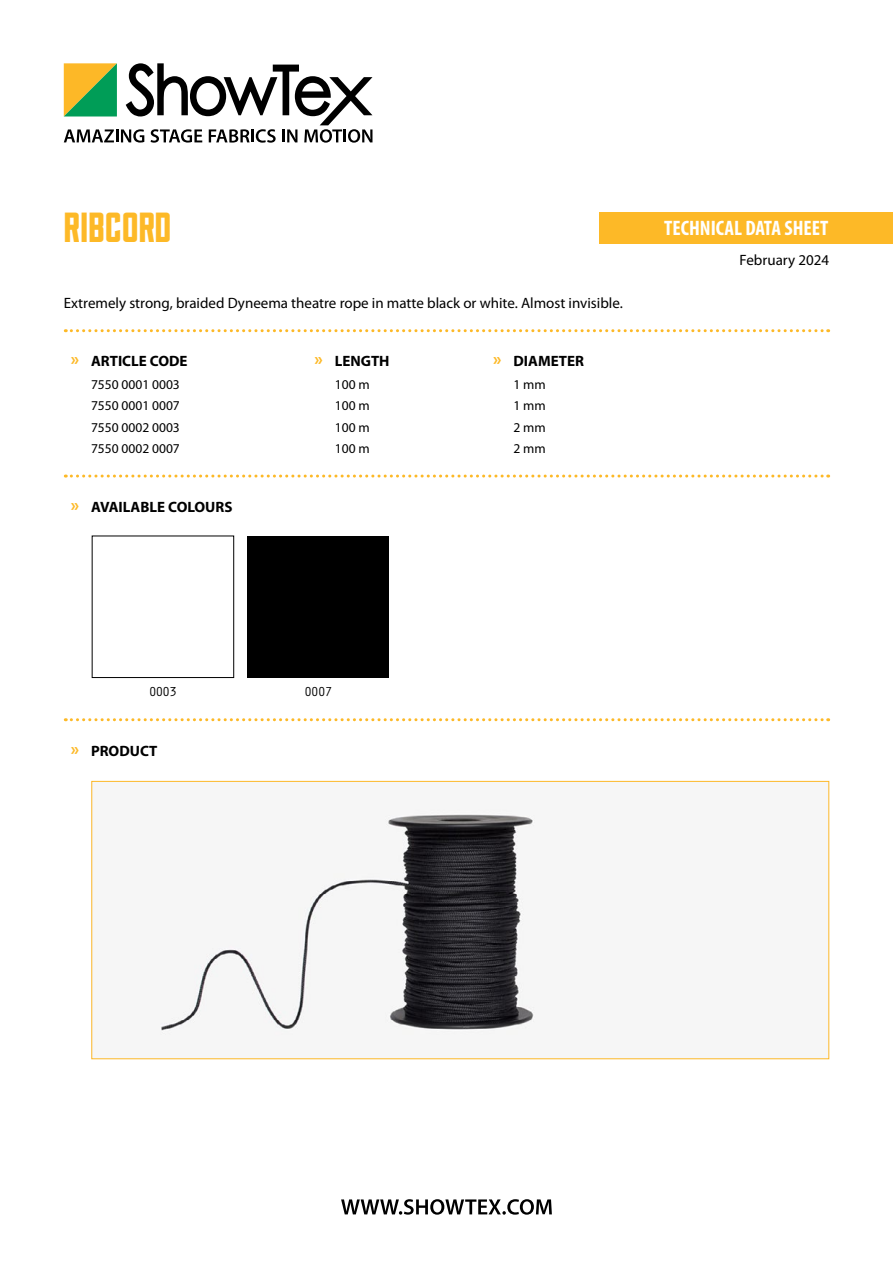
<style>
.page{position:relative;width:893px;height:1263px;background:#fff}
.page>*{position:absolute;margin:0;border:0;box-sizing:border-box;transform-origin:0 0}
.t1{font:42px "Sullivan Show Tex";letter-spacing:.01em;color:#fdb927}
.t2{font:700 condensed 21px "Myriad Pro";color:#fff}
.t3{font:15px "Myriad Pro";color:#000}
.t4{font:700 15px "Myriad Pro";color:#000}
.t5{font:13.5px "Myriad Pro";color:#000}
.t6{font:13.5px "Orator Std";letter-spacing:-.1em;color:#000}
.s1{font-size:18px;color:#fdb927}
</style>
<div class="page">
<svg style="left:64px;top:63px;width:308px;height:80px"></svg>
<svg style="left:341px;top:1199px;width:211px;height:16px"></svg>
<div style="left:600px;top:212px;width:293px;height:31px;background:#fdb927"></div>
<svg style="left:65px;top:329px;width:764px;height:3px"></svg>
<svg style="left:65px;top:474px;width:764px;height:3px"></svg>
<svg style="left:65px;top:718px;width:764px;height:3px"></svg>
<img style="left:160px;top:810px;width:375px;height:225px">
<div style="left:92px;top:536px;width:142px;height:142px;border:1px solid #000"></div>
<div style="left:248px;top:536px;width:141px;height:141px;background:#000"></div>
<h1 class="t1" style="left:64px;top:205px;width:109px">RIBCORD</h1>
<p class="t3" style="left:64px;top:293px;width:561px">Extremely strong, braided Dyneema theatre rope in matte black or white. Almost invisible.</p>
<p class="t4" style="left:71px;top:351px;width:118px"><span class="s1">»</span> ARTICLE CODE</p>
<p class="t4" style="left:314px;top:351px;width:77px"><span class="s1">»</span> LENGTH</p>
<p class="t4" style="left:493px;top:351px;width:92px"><span class="s1">»</span> DIAMETER</p>
<p class="t5" style="left:91px;top:376px;width:90px">7550 0001 0003</p>
<p class="t5" style="left:335px;top:376px;width:36px">100 m</p>
<p class="t5" style="left:513px;top:376px;width:34px">1 mm</p>
<p class="t5" style="left:91px;top:397px;width:90px">7550 0001 0007</p>
<p class="t5" style="left:335px;top:397px;width:36px">100 m</p>
<p class="t5" style="left:513px;top:397px;width:34px">1 mm</p>
<p class="t5" style="left:91px;top:419px;width:90px">7550 0002 0003</p>
<p class="t5" style="left:335px;top:419px;width:36px">100 m</p>
<p class="t5" style="left:513px;top:419px;width:34px">2 mm</p>
<p class="t5" style="left:91px;top:440px;width:90px">7550 0002 0007</p>
<p class="t5" style="left:335px;top:440px;width:36px">100 m</p>
<p class="t5" style="left:513px;top:440px;width:34px">2 mm</p>
<p class="t4" style="left:71px;top:497px;width:163px"><span class="s1">»</span> AVAILABLE COLOURS</p>
<h2 class="t2" style="left:664px;top:215px;width:166px">TECHNICAL DATA SHEET</h2>
<p class="t3" style="left:740px;top:251px;width:91px">February 2024</p>
<p class="t6" style="left:149px;top:682px;width:30px">0003</p>
<p class="t6" style="left:304px;top:682px;width:30px">0007</p>
<p class="t4" style="left:71px;top:741px;width:88px"><span class="s1">»</span> PRODUCT</p>
</div>
